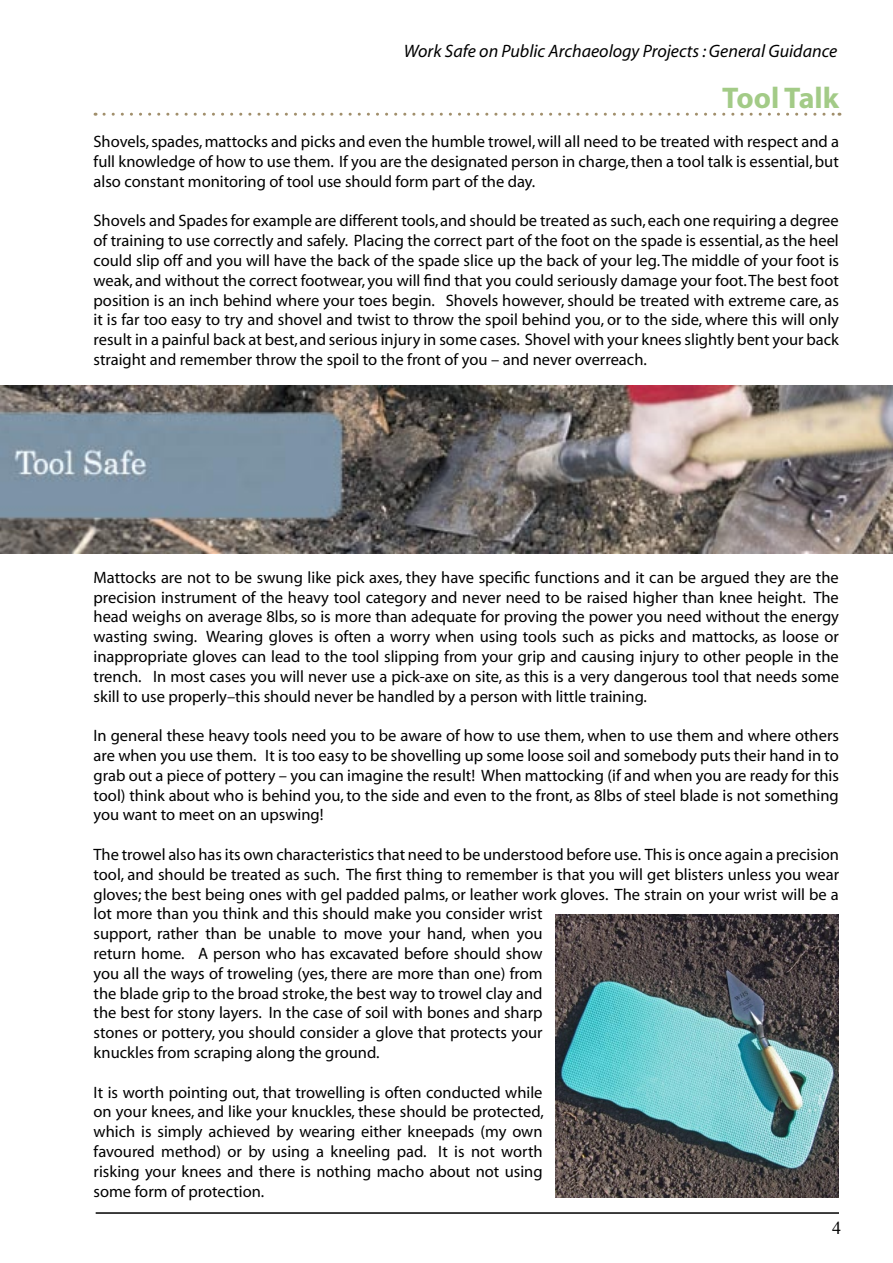
<style>
.page{position:relative;width:893px;height:1263px;background:#fff}
.page>*{position:absolute;margin:0;border:0;box-sizing:border-box;transform-origin:0 0}
.t1{font:700 30px "Myriad";color:#a3cb87}
.t2{font:italic 18px "Myriad";color:#000}
.t3{font:18px "Times New Roman";color:#000}
.t4{font:16.5px/19.8px "Myriad";color:#000;text-align:justify}
</style>
<div class="page">
<hr style="left:96px;top:1212px;width:743px;height:2px;background:#000">
<svg style="left:104px;top:113px;width:736px;height:3px"></svg>
<img style="left:0;top:386px;width:893px;height:168px">
<img style="left:555px;top:914px;width:283px;height:283px">
<p class="t2" style="left:404px;top:42px;width:435px">Work Safe on Public Archaeology Projects : General Guidance</p>
<p class="t1" style="left:722px;top:82px;width:118px">Tool Talk</p>
<p class="t4" style="left:94px;top:132px;width:747px">Shovels, spades, mattocks and picks and even the humble trowel, will all need to be treated with respect and a full knowledge of how to use them. If you are the designated person in charge, then a tool talk is essential, but also constant monitoring of tool use should form part of the day.</p>
<p class="t4" style="left:94px;top:212px;width:747px">Shovels and Spades for example are different tools, and should be treated as such, each one requiring a degree of training to use correctly and safely. Placing the correct part of the foot on the spade is essential, as the heel could slip off and you will have the back of the spade slice up the back of your leg. The middle of your foot is weak, and without the correct footwear, you will find that you could seriously damage your foot. The best foot position is an inch behind where your toes begin. Shovels however, should be treated with extreme care, as it is far too easy to try and shovel and twist to throw the spoil behind you, or to the side, where this will only result in a painful back at best, and serious injury in some cases. Shovel with your knees slightly bent your back straight and remember throw the spoil to the front of you – and never overreach.</p>
<p class="t4" style="left:94px;top:568px;width:747px">Mattocks are not to be swung like pick axes, they have specific functions and it can be argued they are the precision instrument of the heavy tool category and never need to be raised higher than knee height. The head weighs on average 8lbs, so is more than adequate for proving the power you need without the energy wasting swing. Wearing gloves is often a worry when using tools such as picks and mattocks, as loose or inappropriate gloves can lead to the tool slipping from your grip and causing injury to other people in the trench. In most cases you will never use a pick-axe on site, as this is a very dangerous tool that needs some skill to use properly–this should never be handled by a person with little training.</p>
<p class="t4" style="left:94px;top:726px;width:747px">In general these heavy tools need you to be aware of how to use them, when to use them and where others are when you use them. It is too easy to be shovelling up some loose soil and somebody puts their hand in to grab out a piece of pottery – you can imagine the result! When mattocking (if and when you are ready for this tool) think about who is behind you, to the side and even to the front, as 8lbs of steel blade is not something you want to meet on an upswing!</p>
<p class="t4" style="left:94px;top:845px;width:747px;text-align:left">The trowel also has its own characteristics that need to be understood before use. This is once again a precision tool, and should be treated as such. The first thing to remember is that you will get blisters unless you wear gloves; the best being ones with gel padded palms, or leather work gloves. The strain on your wrist will be a lot more than you think and this should make you consider wrist<br>support, rather than be unable to move your hand, when you<br>return home. A person who has excavated before should show<br>you all the ways of troweling (yes, there are more than one) from<br>the blade grip to the broad stroke, the best way to trowel clay and<br>the best for stony layers. In the case of soil with bones and sharp<br>stones or pottery, you should consider a glove that protects your<br>knuckles from scraping along the ground.</p>
<p class="t4" style="left:94px;top:1083px;width:452px">It is worth pointing out, that trowelling is often conducted while on your knees, and like your knuckles, these should be protected, which is simply achieved by wearing either kneepads (my own favoured method) or by using a kneeling pad. It is not worth risking your knees and there is nothing macho about not using some form of protection.</p>
<p class="t3" style="left:832px;top:1216px;width:10px">4</p>
</div>
